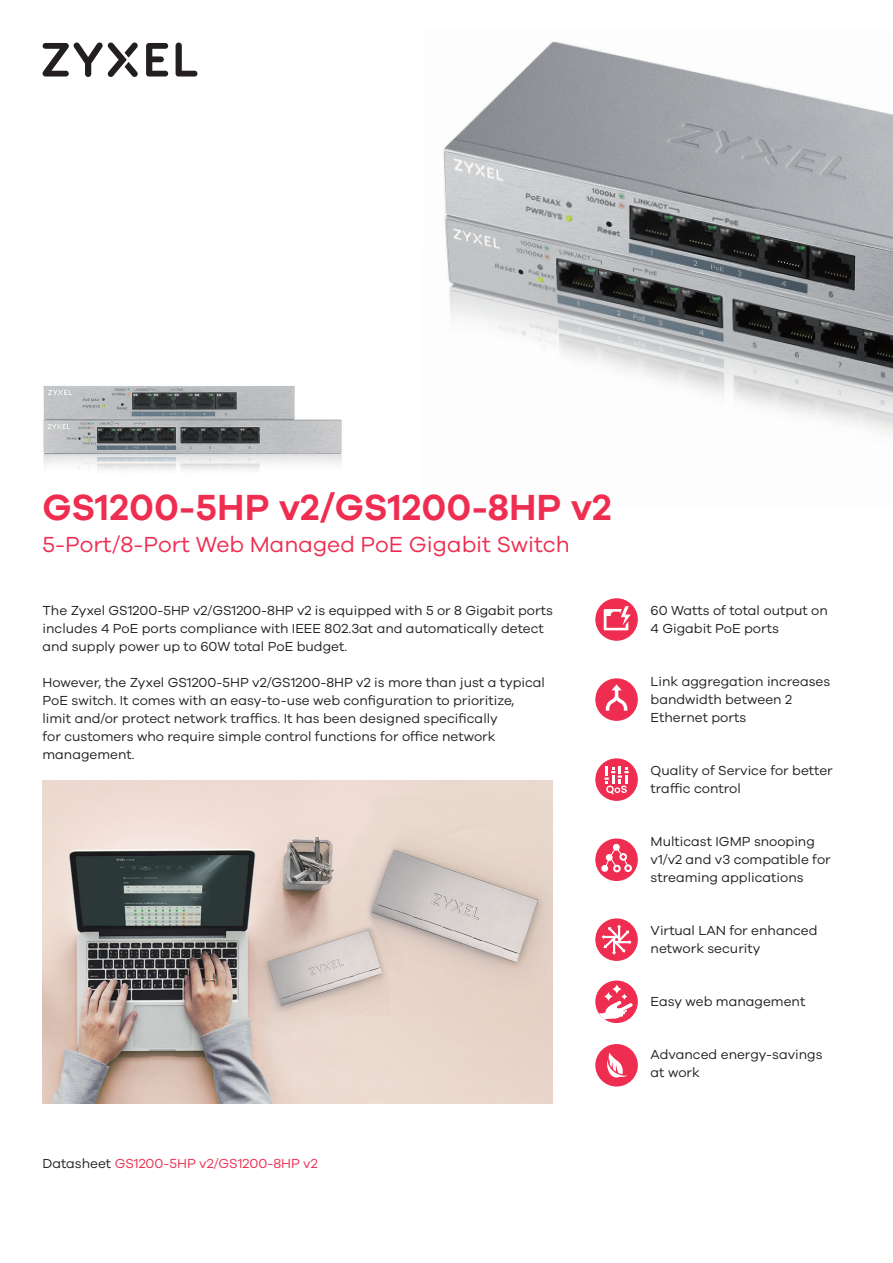
<style>
.page{position:relative;width:893px;height:1263px;background:#fff}
.page>*{position:absolute;margin:0;border:0;box-sizing:border-box;transform-origin:0 0}
.t1{font:600 37.5px "Galano Grotesque";color:#ee2d50}
.t2{font:22.5px "Galano Grotesque";color:#ee2d50}
.brand_2_0_features{font:13.5px/18px "Galano Grotesque";color:#231f20}
.t3{font:13.5px "Galano Grotesque";color:#ee2d50}
.s1{color:#231f20}
</style>
<div class="page">
<svg style="left:176px;top:43px;width:21px;height:34px"></svg>
<svg style="left:146px;top:43px;width:22px;height:34px"></svg>
<svg style="left:42px;top:42px;width:96px;height:35px"></svg>
<img style="left:443px;top:41px;width:450px;height:393px">
<img style="left:43px;top:780px;width:510px;height:323px">
<img style="left:43px;top:386px;width:299px;height:84px">
<div style="left:595px;top:598px;width:43px;height:43px;background:#ee2d50;border-radius:50%"></div>
<svg style="left:604px;top:606px;width:27px;height:24px"></svg>
<div style="left:595px;top:918px;width:43px;height:43px;background:#ee2d50;border-radius:50%"></div>
<svg style="left:601px;top:924px;width:31px;height:31px"></svg>
<div style="left:595px;top:758px;width:43px;height:43px;background:#ee2d50;border-radius:50%"></div>
<svg style="left:604px;top:767px;width:25px;height:27px"></svg>
<div style="left:595px;top:838px;width:43px;height:43px;background:#ee2d50;border-radius:50%"></div>
<svg style="left:601px;top:844px;width:31px;height:28px"></svg>
<div style="left:595px;top:678px;width:43px;height:43px;background:#ee2d50;border-radius:50%"></div>
<svg style="left:606px;top:684px;width:21px;height:27px"></svg>
<div style="left:595px;top:980px;width:43px;height:43px;background:#ee2d50;border-radius:50%"></div>
<svg style="left:612px;top:984px;width:10px;height:10px"></svg>
<svg style="left:599px;top:992px;width:34px;height:27px"></svg>
<div style="left:595px;top:1044px;width:43px;height:42px;background:#ee2d50;border-radius:50%"></div>
<svg style="left:607px;top:1052px;width:21px;height:25px"></svg>
<p class="t1" style="left:43px;top:485px;width:571px">GS1200-5HP v2/GS1200-8HP v2</p>
<p class="t2" style="left:43px;top:531px;width:529px">5-Port/8-Port Web Managed PoE Gigabit Switch</p>
<p class="brand_2_0_features" style="left:43px;top:601px;width:512px">The Zyxel GS1200-5HP v2/GS1200-8HP v2 is equipped with 5 or 8 Gigabit ports includes 4 PoE ports compliance with IEEE 802.3at and automatically detect and supply power up to 60W total PoE budget.</p>
<p class="brand_2_0_features" style="left:43px;top:673px;width:504px">However, the Zyxel GS1200-5HP v2/GS1200-8HP v2 is more than just a typical PoE switch. It comes with an easy-to-use web configuration to prioritize, limit and/or protect network traffics. It has been designed specifically<br>for customers who require simple control functions for office network management.</p>
<p class="t3" style="left:43px;top:1155px;width:277px"><span class="s1">Datasheet</span> GS1200-5HP v2/GS1200-8HP v2</p>
<p class="brand_2_0_features" style="left:651px;top:601px;width:179px">60 Watts of total output on<br>4 Gigabit PoE ports</p>
<p class="brand_2_0_features" style="left:651px;top:672px;width:181px">Link aggregation increases bandwidth between 2<br>Ethernet ports</p>
<p class="brand_2_0_features" style="left:651px;top:761px;width:184px">Quality of Service for better traffic control</p>
<p class="brand_2_0_features" style="left:651px;top:832px;width:166px">Multicast IGMP snooping</p>
<p class="brand_2_0_features" style="left:651px;top:850px;width:182px">v1/v2 and v3 compatible for streaming applications</p>
<p class="brand_2_0_features" style="left:651px;top:921px;width:168px">Virtual LAN for enhanced network security</p>
<p class="brand_2_0_features" style="left:651px;top:992px;width:156px">Easy web management</p>
<p class="brand_2_0_features" style="left:651px;top:1045px;width:174px">Advanced energy-savings at work</p>
</div>
